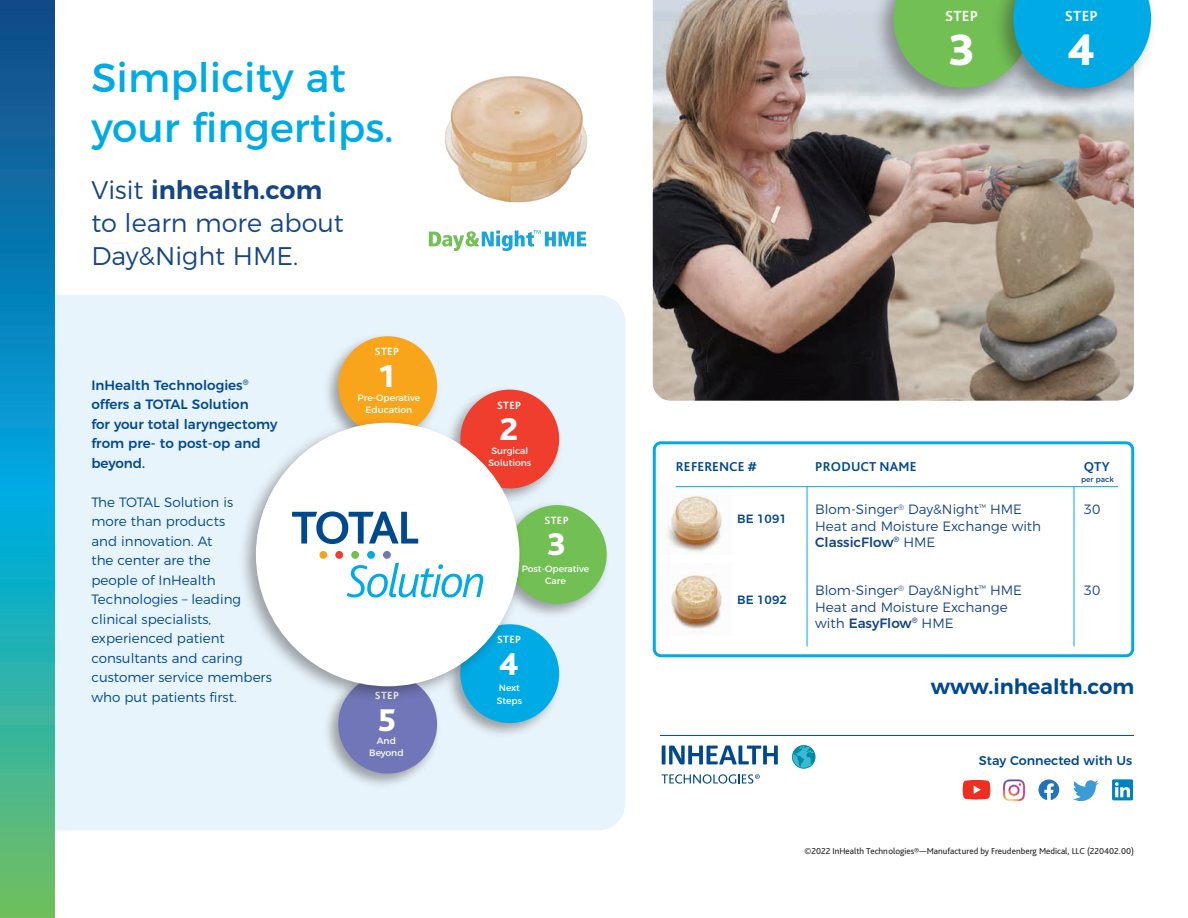
<style>
.page{position:relative;width:1188px;height:918px;background:#fff}
.page>*{position:absolute;margin:0;border:0;box-sizing:border-box;transform-origin:0 0}
.t1{font:800 46.05px "Bliss Pro";color:#fff}
.t2{font:40.5px/49.5px "Montserrat";color:#00abe5}
.t3{font:800 33px "Bliss Pro";color:#fff}
.t4{font:300 25.5px/33px "Montserrat";color:#154585}
.t5{font:600 21px "Montserrat";color:#01498e}
.t6{font:700 15.3px "Bliss Pro";letter-spacing:.01em;color:#fff}
.t7{font:300 13.5px/19.5px "Montserrat";color:#01498e}
.t8{font:300 13.5px/16.2px "Montserrat";color:#154585}
.t9{font:500 13.5px/19.5px "Montserrat";color:#01498e}
.t10{font:700 13.5px "Bliss Pro";letter-spacing:.015em;color:#01498e}
.t11{font:500 12.75px "Montserrat";color:#01498e}
.t12{font:500 12px "Montserrat";color:#01498e}
.t13{font:700 10.95px "Bliss Pro";letter-spacing:.025em;color:#fff}
.t14{font:9.15px/11.9px "Montserrat";color:#fff;text-align:center}
.t15{font:9px "Bliss Pro";color:#231f20}
.t16{font:7.5px "Montserrat";color:#01498e}
.s1{font-weight:600}
.s2{font-weight:500}
</style>
<div class="page">
<img style="left:444px;top:76px;width:143px;height:127px">
<div style="left:54px;top:295px;width:571px;height:535px;background:#e8f4fb"></div>
<img style="left:653px;top:0;width:481px;height:401px">
<svg style="left:428px;top:230px;width:159px;height:21px"></svg>
<img style="left:1003px;top:779px;width:22px;height:23px">
<svg style="left:1039px;top:780px;width:20px;height:20px"></svg>
<svg style="left:1073px;top:780px;width:25px;height:21px"></svg>
<svg style="left:1112px;top:779px;width:23px;height:21px"></svg>
<svg style="left:662px;top:745px;width:116px;height:20px"></svg>
<svg style="left:662px;top:774px;width:98px;height:10px"></svg>
<svg style="left:963px;top:780px;width:27px;height:19px"></svg>
<div style="left:871px;top:0;width:166px;height:110px;background:#231f20;opacity:.4"></div>
<div style="left:991px;top:0;width:166px;height:110px;background:#231f20;opacity:.4"></div>
<svg style="left:893px;top:0;width:258px;height:88px;background:#48b3a2"></svg>
<svg style="left:0;top:0;width:54px;height:918px;background:#1d94aa"></svg>
<hr style="left:660px;top:735px;width:474px;height:1px;background:#01498e">
<div style="left:653px;top:441px;width:481px;height:216px;border:3px solid #00abe5;border-radius:7px"></div>
<img style="left:668px;top:486px;width:64px;height:68px">
<hr style="left:676px;top:486px;width:442px;height:1px;background:#00abe5">
<hr style="left:807px;top:487px;width:1px;height:159px;background:#00abe5">
<hr style="left:1074px;top:487px;width:1px;height:159px;background:#00abe5">
<img style="left:671px;top:574px;width:53px;height:59px">
<div style="left:323px;top:332px;width:118px;height:119px;background:#231f20;opacity:.4"></div>
<div style="left:338px;top:336px;width:99px;height:99px;background:#f9a51b;border-radius:50%"></div>
<div style="left:492px;top:501px;width:119px;height:119px;background:#231f20;opacity:.4"></div>
<div style="left:508px;top:505px;width:99px;height:99px;background:#72c054;border-radius:50%"></div>
<div style="left:323px;top:671px;width:118px;height:119px;background:#231f20;opacity:.4"></div>
<div style="left:338px;top:675px;width:99px;height:99px;background:#7076b8;border-radius:50%"></div>
<div style="left:445px;top:386px;width:119px;height:118px;background:#231f20;opacity:.4"></div>
<div style="left:460px;top:390px;width:99px;height:98px;background:#ef3e2e;border-radius:50%"></div>
<div style="left:445px;top:620px;width:119px;height:119px;background:#231f20;opacity:.4"></div>
<div style="left:460px;top:624px;width:99px;height:99px;background:#00abe5;border-radius:50%"></div>
<div style="left:238px;top:416px;width:288px;height:288px;background:#231f20;opacity:.4"></div>
<div style="left:256px;top:423px;width:263px;height:263px;background:#fff;border-radius:50%"></div>
<svg style="left:292px;top:511px;width:126px;height:33px"></svg>
<div style="left:319px;top:551px;width:8px;height:8px;background:#f9a51b;border-radius:50%"></div>
<div style="left:335px;top:551px;width:8px;height:8px;background:#ef3e2e;border-radius:50%"></div>
<div style="left:351px;top:551px;width:8px;height:8px;background:#72c054;border-radius:50%"></div>
<div style="left:383px;top:551px;width:8px;height:8px;background:#7076b8;border-radius:50%"></div>
<div style="left:367px;top:551px;width:8px;height:8px;background:#00abe5;border-radius:50%"></div>
<svg style="left:347px;top:563px;width:136px;height:35px"></svg>
<svg style="left:792px;top:745px;width:24px;height:24px"></svg>
<h2 class="t2" style="left:91px;top:50px;width:303px">Simplicity at your fingertips.</h2>
<h3 class="t4" style="left:91px;top:171px;width:254px">Visit <span class="s1">inhealth.com </span>to learn more about<br>Day&amp;Night HME.</h3>
<p class="t9" style="left:91px;top:374px;width:187px">InHealth Technologies<sup>® </sup>offers a TOTAL Solution<br>for your total laryngectomy from pre- to post-op and beyond.</p>
<p class="t7" style="left:91px;top:491px;width:182px">The TOTAL Solution is more than products<br>and innovation. At<br>the center are the<br>people of InHealth<br>Technologies – leading clinical specialists, experienced patient consultants and caring customer service members who put patients first.</p>
<p class="t13" style="left:375px;top:345px;width:26px">STEP</p>
<h3 class="t3" style="left:379px;top:355px;width:17px">1</h3>
<p class="t14" style="left:358px;top:391px;width:64px">Pre-Operative<br>Education</p>
<p class="t13" style="left:375px;top:689px;width:26px">STEP</p>
<h3 class="t3" style="left:378px;top:699px;width:19px">5</h3>
<p class="t14" style="left:369px;top:734px;width:36px">And<br>Beyond</p>
<p class="t13" style="left:497px;top:398px;width:26px">STEP</p>
<h3 class="t3" style="left:500px;top:408px;width:20px">2</h3>
<p class="t14" style="left:489px;top:444px;width:44px">Surgical<br>Solutions</p>
<p class="t13" style="left:545px;top:514px;width:26px">STEP</p>
<h3 class="t3" style="left:547px;top:524px;width:21px">3</h3>
<p class="t14" style="left:522px;top:562px;width:69px">Post-Operative<br>Care</p>
<p class="t13" style="left:497px;top:633px;width:26px">STEP</p>
<h3 class="t3" style="left:499px;top:643px;width:22px">4</h3>
<p class="t14" style="left:497px;top:681px;width:27px;line-height:12.8px;text-align:left">Next<br>Steps</p>
<p class="t6" style="left:945px;top:7px;width:35px">STEP</p>
<h1 class="t1" style="left:948px;top:21px;width:28px">3</h1>
<p class="t6" style="left:1065px;top:7px;width:35px">STEP</p>
<h1 class="t1" style="left:1067px;top:21px;width:30px">4</h1>
<p class="t10" style="left:676px;top:459px;width:83px">REFERENCE #</p>
<p class="t10" style="left:815px;top:459px;width:103px">PRODUCT NAME</p>
<p class="t10" style="left:1084px;top:459px;width:27px">QTY</p>
<p class="t12" style="left:737px;top:509px;width:51px">BE 1091</p>
<p class="t12" style="left:737px;top:590px;width:51px">BE 1092</p>
<p class="t16" style="left:1081px;top:474px;width:34px">per pack</p>
<p class="t8" style="left:815px;top:500px;width:208px">Blom-Singer<sup>®</sup> Day&amp;Night<sup>™</sup> HME</p>
<p class="t8" style="left:1084px;top:500px;width:18px">30</p>
<p class="t8" style="left:815px;top:516px;width:227px">Heat and Moisture Exchange with<br><span class="s2">ClassicFlow</span><sup>®</sup> HME</p>
<p class="t8" style="left:815px;top:581px;width:208px">Blom-Singer<sup>®</sup> Day&amp;Night<sup>™</sup> HME</p>
<p class="t8" style="left:1084px;top:581px;width:18px">30</p>
<p class="t8" style="left:815px;top:597px;width:194px">Heat and Moisture Exchange with <span class="s2">EasyFlow</span><sup>®</sup> HME</p>
<h3 class="t5" style="left:931px;top:669px;width:205px">www.inhealth.com</h3>
<p class="t11" style="left:979px;top:750px;width:155px">Stay Connected with Us</p>
<p class="t15" style="left:804px;top:845px;width:331px">©2022 InHealth Technologies®—Manufactured by Freudenberg Medical, LLC (220402.00)</p>
</div>
